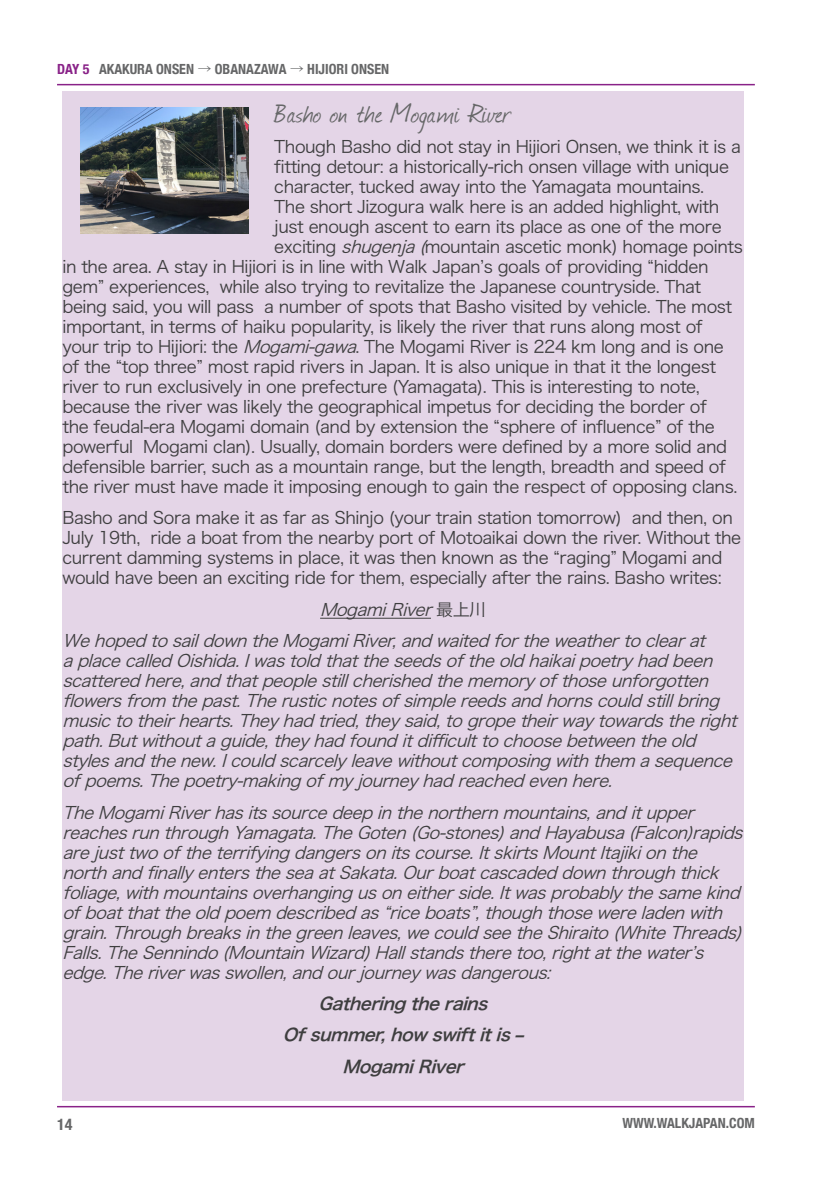
<style>
.page{position:relative;width:840px;height:1191px;background:#fff}
.page>*{position:absolute;margin:0;border:0;box-sizing:border-box;transform-origin:0 0}
.Journal_Handwriting{font:32px "Journal";letter-spacing:.025em;color:#666768}
.Body_Copy{font:17px/20px "Hira Kaku Pro W3";letter-spacing:-.025em;color:#3e3e3f}
.Body_Copy-2{font:italic 17px/20px "Hira Kaku Pro W3";color:#3e3e3f}
.Body_Copy-3{font:italic 17px "Hira Kaku Pro W6";color:#3e3e3f}
.t1{font:700 condensed 16px "Helvetica Neue";color:#666768}
.t2{font:700 condensed 14px "Helvetica Neue";color:#666768}
.s1{color:#892288}
.s2{font-family:"Hira Kaku Pro N W3";font-weight:400;font-stretch:normal}
.s3{font-style:italic}
.s4{font-style:normal}
</style>
<div class="page">
<hr style="left:57px;top:84px;width:697px;height:1px;background:#892288">
<hr style="left:57px;top:1106px;width:697px;height:1px;background:#892288">
<div style="left:62px;top:91px;width:681px;height:1009px;background:#e4d5e7"></div>
<hr style="left:320px;top:618px;width:111px;height:1px;background:#3e3e3f">
<img style="left:81px;top:108px;width:168px;height:126px">
<p class="t2" style="left:57px;top:58px;width:333px"><span class="s1">DAY 5</span> AKAKURA ONSEN <span class="s2">→</span> OBANAZAWA <span class="s2">→</span> HIJIORI ONSEN</p>
<p class="Journal_Handwriting" style="left:274px;top:91px;width:237px">Basho on the Mogami River</p>
<p class="Body_Copy" style="left:274px;top:135px;width:468px">Though Basho did not stay in Hijiori Onsen, we think it is a</p>
<p class="Body_Copy" style="left:274px;top:155px;width:456px">fitting detour: a historically-rich onsen village with unique</p>
<p class="Body_Copy" style="left:274px;top:175px;width:431px">character, tucked away into the Yamagata mountains.</p>
<p class="Body_Copy" style="left:274px;top:195px;width:446px">The short Jizogura walk here is an added highlight, with</p>
<p class="Body_Copy" style="left:274px;top:215px;width:448px">just enough ascent to earn its place as one of the more</p>
<p class="Body_Copy" style="left:274px;top:235px;width:470px">exciting <span class="s3">shugenja(</span>mountain ascetic monk) homage points</p>
<p class="Body_Copy" style="left:62px;top:255px;width:647px">in the area. A stay in Hijiori is in line with Walk Japan’s goals of providing “hidden</p>
<p class="Body_Copy" style="left:62px;top:275px;width:640px">gem” experiences, while also trying to revitalize the Japanese countryside. That</p>
<p class="Body_Copy" style="left:62px;top:295px;width:671px">being said, you will pass a number of spots that Basho visited by vehicle. The most</p>
<p class="Body_Copy" style="left:62px;top:315px;width:641px">important, in terms of haiku popularity, is likely the river that runs along most of</p>
<p class="Body_Copy" style="left:62px;top:335px;width:662px">your trip to Hijiori: the <span class="s3">Mogami-gawa</span>. The Mogami River is 224 km long and is one</p>
<p class="Body_Copy" style="left:62px;top:355px;width:654px">of the “top three” most rapid rivers in Japan. It is also unique in that it the longest</p>
<p class="Body_Copy" style="left:62px;top:375px;width:638px">river to run exclusively in one prefecture (Yamagata). This is interesting to note,</p>
<p class="Body_Copy" style="left:62px;top:395px;width:646px">because the river was likely the geographical impetus for deciding the border of</p>
<p class="Body_Copy" style="left:62px;top:415px;width:653px">the feudal-era Mogami domain (and by extension the “sphere of influence” of the</p>
<p class="Body_Copy" style="left:62px;top:435px;width:665px">powerful Mogami clan). Usually, domain borders were defined by a more solid and</p>
<p class="Body_Copy" style="left:62px;top:455px;width:665px">defensible barrier, such as a mountain range, but the length, breadth and speed of</p>
<p class="Body_Copy" style="left:62px;top:475px;width:676px">the river must have made it imposing enough to gain the respect of opposing clans.</p>
<p class="Body_Copy" style="left:62px;top:507px;width:680px">Basho and Sora make it as far as Shinjo (your train station tomorrow) and then, on July 19th, ride a boat from the nearby port of Motoaikai down the river. Without the current damming systems in place, it was then known as the “raging” Mogami and would have been an exciting ride for them, especially after the rains. Basho writes:</p>
<p class="Body_Copy-2" style="left:320px;top:598px;width:167px">MogamiRiver <span class="s4">最上川</span></p>
<p class="Body_Copy-2" style="left:62px;top:629px;width:682px">WehopedtosaildowntheMogamiRiver,andwaitedfortheweathertoclearat aplacecalledOishida.Iwastoldthattheseedsoftheoldhaikaipoetryhadbeen scatteredhere,andthatpeoplestillcherishedthememoryofthoseunforgotten flowersfrom thepast.Therusticnotesofsimplereedsandhornscouldstillbring musictotheirhearts.Theyhadtried,theysaid,togropetheirwaytowardstheright path.Butwithoutaguide,theyhadfounditdifficulttochoosebetweentheold stylesandthenew.Icouldscarcelyleavewithoutcomposingwiththem asequence ofpoems.Thepoetry-makingofmyjourneyhadreachedevenhere.</p>
<p class="Body_Copy-2" style="left:62px;top:801px;width:688px">TheMogamiRiverhasitssourcedeepinthenorthernmountains,anditupper reachesrunthroughYamagata.TheGoten(Go-stones)andHayabusa(Falcon)rapids arejusttwooftheterrifyingdangersonitscourse.ItskirtsMountItajikionthe northandfinallyenterstheseaatSakata.Ourboatcascadeddownthroughthick foliage,withmountainsoverhangingusoneitherside.Itwasprobablythesamekind ofboatthattheoldpoem describedas“riceboats”,thoughthosewereladenwith grain.Throughbreaksinthegreenleaves,wecouldseetheShiraito(WhiteThreads)<br>Falls.TheSennindo(MountainWizard)Hallstandstheretoo,rightatthewater’s edge.Theriverwasswollen,andourjourneywasdangerous:</p>
<p class="Body_Copy-3" style="left:318px;top:988px;width:178px">Gatheringtherains</p>
<p class="Body_Copy-3" style="left:283px;top:1019px;width:249px">Ofsummer,howswiftitis–</p>
<p class="Body_Copy-3" style="left:342px;top:1050px;width:130px">MogamiRiver</p>
<p class="t1" style="left:57px;top:1111px;width:17px">14</p>
<p class="t2" style="left:622px;top:1111px;width:134px">WWW.WALKJAPAN.COM</p>
</div>
